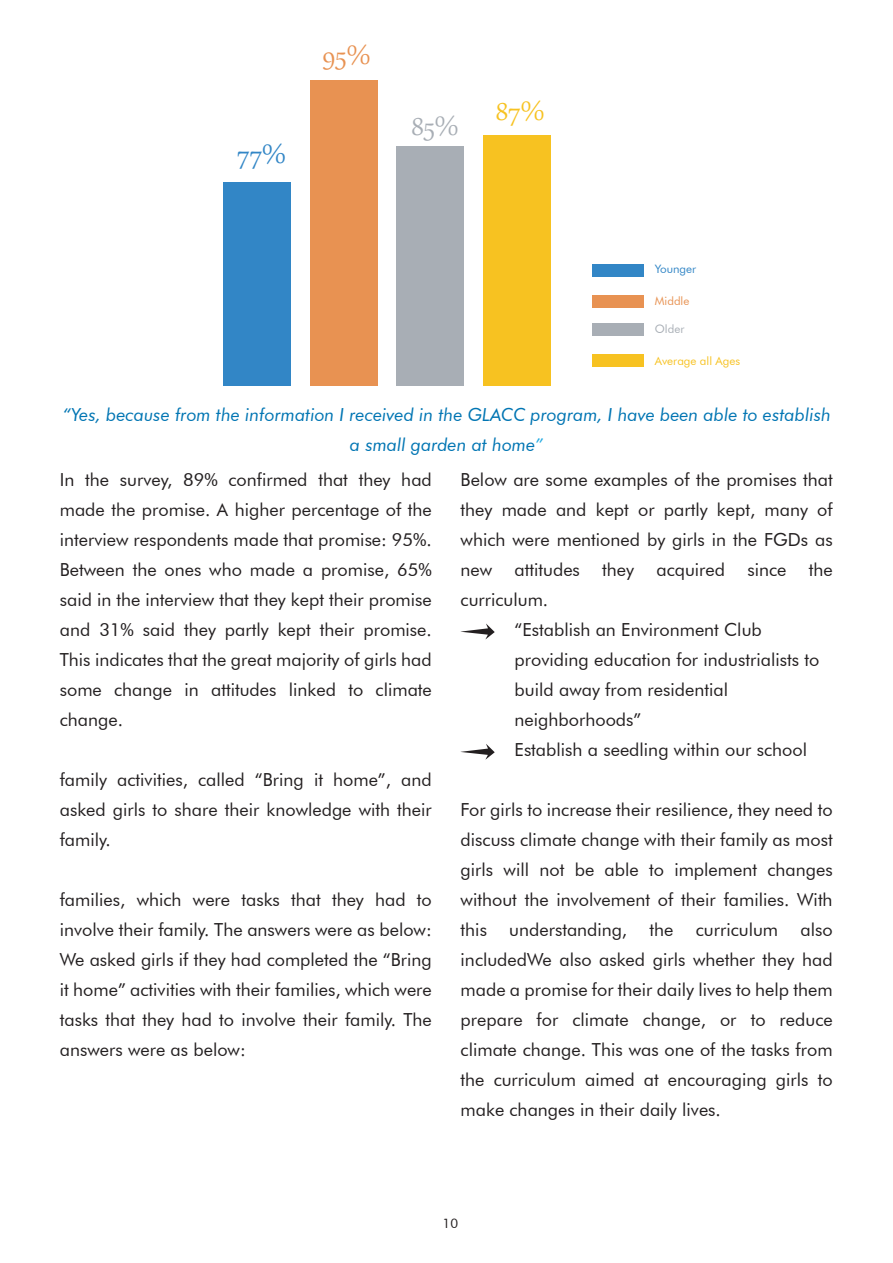
<style>
.page{position:relative;width:893px;height:1263px;background:#fff}
.page>*{position:absolute;margin:0;border:0;box-sizing:border-box;transform-origin:0 0}
.t1{font:32.7px "Gabriola";color:#3286c6}
.t2{font:32.7px "Gabriola";color:#e89252}
.t3{font:32.7px "Gabriola";color:#a8aeb5}
.t4{font:32.7px "Gabriola";color:#f7c221}
.t5{font:18px/30px "Futura BT";color:#231f20;text-align:justify}
.t6{font:italic 18px/30px "Futura BT";color:#0175b3;text-align:center}
.t7{font:13.2px "Futura BT";color:#231f20}
.t8{font:11.55px "Futura BT";color:#f7c221}
.t9{font:11.55px "Futura BT";color:#3286c6}
.t10{font:11.55px "Futura BT";color:#e89252}
.t11{font:11.55px "Futura BT";color:#a8aeb5}
.s1{color:#24aae1}
</style>
<div class="page">
<div style="left:592px;top:264px;width:51px;height:12px;background:#3286c6"></div>
<div style="left:592px;top:295px;width:51px;height:12px;background:#e89252"></div>
<div style="left:592px;top:323px;width:51px;height:13px;background:#a8aeb5"></div>
<div style="left:592px;top:354px;width:51px;height:13px;background:#f7c221"></div>
<div style="left:223px;top:182px;width:67px;height:203px;background:#3286c6"></div>
<div style="left:310px;top:80px;width:67px;height:305px;background:#e89252"></div>
<div style="left:397px;top:146px;width:67px;height:239px;background:#a8aeb5"></div>
<div style="left:483px;top:135px;width:68px;height:250px;background:#f7c221"></div>
<svg style="left:461px;top:624px;width:34px;height:15px"></svg>
<svg style="left:461px;top:744px;width:34px;height:15px"></svg>
<h1 class="t1" style="left:237px;top:133px;width:50px">77%</h1>
<h1 class="t2" style="left:323px;top:34px;width:49px">95%</h1>
<h1 class="t3" style="left:411px;top:104px;width:49px">85%</h1>
<h1 class="t4" style="left:496px;top:89px;width:50px">87%</h1>
<p class="t9" style="left:655px;top:262px;width:43px">Younger</p>
<p class="t10" style="left:655px;top:294px;width:36px">Middle</p>
<p class="t11" style="left:655px;top:322px;width:31px">Older</p>
<p class="t8" style="left:655px;top:354px;width:87px">Average all Ages</p>
<p class="t6" style="left:63px;top:400px;width:770px">“Yes, because from the information I received in the GLACC program, I have been able to establish a small garden at home<span class="s1">”</span></p>
<p class="t5" style="left:60px;top:464px;width:374px">In the survey, 89% confirmed that they had made the promise. A higher percentage of the interview respondents made that promise: 95%.<br>Between the ones who made a promise, 65% said in the interview that they kept their promise and 31% said they partly kept their promise.<br>This indicates that the great majority of girls had some change in attitudes linked to climate change.</p>
<p class="t5" style="left:60px;top:764px;width:374px">family activities, called “Bring it home”, and asked girls to share their knowledge with their family.</p>
<p class="t5" style="left:60px;top:884px;width:374px">families, which were tasks that they had to involve their family. The answers were as below:<br>We asked girls if they had completed the “Bring it home” activities with their families, which were tasks that they had to involve their family. The answers were as below:</p>
<p class="t5" style="left:461px;top:464px;width:374px">Below are some examples of the promises that</p>
<p class="t5" style="left:461px;top:494px;width:374px">they made and kept or partly kept, many of</p>
<p class="t5" style="left:461px;top:524px;width:374px">which were mentioned by girls in the FGDs as</p>
<p class="t5" style="left:461px;top:554px;width:374px">new attitudes they acquired since the</p>
<p class="t5" style="left:461px;top:584px;width:89px">curriculum.</p>
<p class="t5" style="left:515px;top:614px;width:249px">“Establish an Environment Club</p>
<p class="t5" style="left:515px;top:644px;width:306px">providing education for industrialists to</p>
<p class="t5" style="left:515px;top:674px;width:215px">build away from residential</p>
<p class="t5" style="left:515px;top:704px;width:128px">neighborhoods”</p>
<p class="t5" style="left:515px;top:734px;width:294px">Establish a seedling within our school</p>
<p class="t5" style="left:461px;top:794px;width:374px">For girls to increase their resilience, they need to discuss climate change with their family as most girls will not be able to implement changes without the involvement of their families. With this understanding, the curriculum also includedWe also asked girls whether they had made a promise for their daily lives to help them prepare for climate change, or to reduce climate change. This was one of the tasks from the curriculum aimed at encouraging girls to make changes in their daily lives.</p>
<p class="t7" style="left:443px;top:1215px;width:17px">10</p>
</div>
